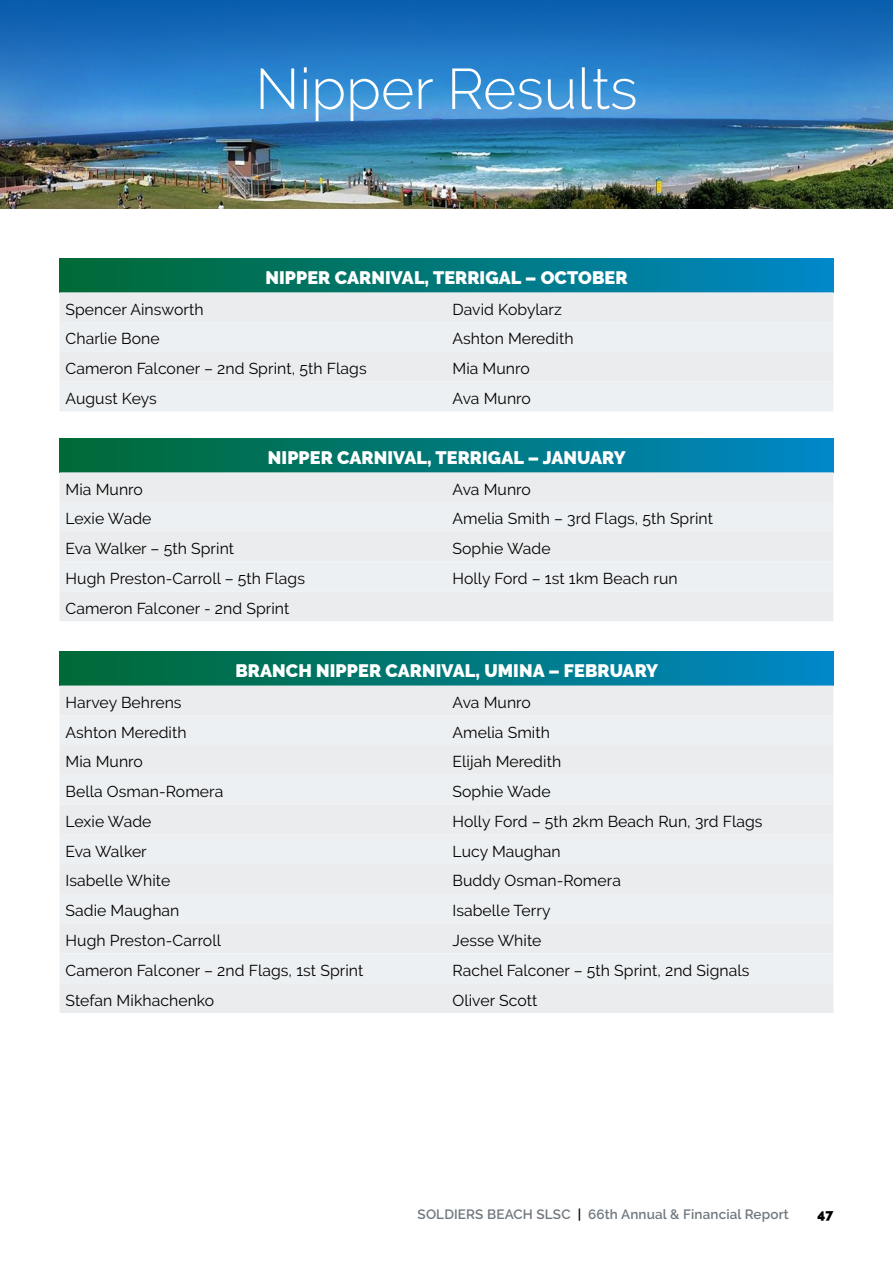
<style>
.page{position:relative;width:893px;height:1263px;background:#fff}
.page>*{position:absolute;margin:0;border:0;box-sizing:border-box;transform-origin:0 0}
.Straphead{font:300 57px "Raleway";color:#fff}
._0-Body_text_-_no_indent{font:900 18px "Raleway";letter-spacing:.005em;color:#fff}
._0-Body_text_-_tables{font:15.75px "Raleway";letter-spacing:.005em;color:#000}
.t1{font:600 13.5px "Raleway";letter-spacing:.01em;color:#70787f}
.t2{font:900 13.5px "Raleway";color:#000}
.s1{color:#000}
</style>
<div class="page">
<img style="left:1px;top:0;width:892px;height:209px">
<hr style="left:0;top:0;width:1px;height:209px;background:#005baa">
<div style="left:60px;top:438px;width:773px;height:34px;background:linear-gradient(to right,#006a32,#0088c6)"></div>
<div style="left:60px;top:472px;width:773px;height:149px;background:#ebeced"></div>
<div style="left:60px;top:502px;width:773px;height:30px;background:#edf0f2"></div>
<div style="left:60px;top:562px;width:773px;height:29px;background:#edf0f2"></div>
<div style="left:60px;top:258px;width:773px;height:34px;background:linear-gradient(to right,#006a32,#0088c6)"></div>
<div style="left:60px;top:292px;width:773px;height:30px;background:#ebeced"></div>
<div style="left:60px;top:322px;width:773px;height:89px;background:#edf0f2"></div>
<div style="left:60px;top:651px;width:773px;height:34px;background:linear-gradient(to right,#006a32,#0088c6)"></div>
<div style="left:60px;top:685px;width:773px;height:328px;background:#ebeced"></div>
<div style="left:60px;top:715px;width:773px;height:268px;background:#edf0f2"></div>
<p class="Straphead" style="left:255px;top:56px;width:384px">Nipper Results</p>
<p class="_0-Body_text_-_no_indent" style="left:265px;top:267px;width:364px">NIPPER CARNIVAL, TERRIGAL – OCTOBER</p>
<p class="_0-Body_text_-_tables" style="left:66px;top:300px;width:140px">Spencer Ainsworth</p>
<p class="_0-Body_text_-_tables" style="left:452px;top:300px;width:111px">David Kobylarz</p>
<p class="_0-Body_text_-_tables" style="left:66px;top:330px;width:96px">Charlie Bone</p>
<p class="_0-Body_text_-_tables" style="left:452px;top:330px;width:123px">Ashton Meredith</p>
<p class="_0-Body_text_-_tables" style="left:66px;top:359px;width:303px">Cameron Falconer – 2nd Sprint, 5th Flags</p>
<p class="_0-Body_text_-_tables" style="left:452px;top:359px;width:79px">Mia Munro</p>
<p class="_0-Body_text_-_tables" style="left:66px;top:389px;width:93px">August Keys</p>
<p class="_0-Body_text_-_tables" style="left:452px;top:389px;width:80px">Ava Munro</p>
<p class="_0-Body_text_-_no_indent" style="left:268px;top:447px;width:359px">NIPPER CARNIVAL, TERRIGAL – JANUARY</p>
<p class="_0-Body_text_-_tables" style="left:66px;top:480px;width:79px">Mia Munro</p>
<p class="_0-Body_text_-_tables" style="left:452px;top:480px;width:80px">Ava Munro</p>
<p class="_0-Body_text_-_tables" style="left:66px;top:510px;width:87px">Lexie Wade</p>
<p class="_0-Body_text_-_tables" style="left:452px;top:510px;width:262px">Amelia Smith – 3rd Flags, 5th Sprint</p>
<p class="_0-Body_text_-_tables" style="left:66px;top:539px;width:170px">Eva Walker – 5th Sprint</p>
<p class="_0-Body_text_-_tables" style="left:452px;top:539px;width:100px">Sophie Wade</p>
<p class="_0-Body_text_-_tables" style="left:66px;top:569px;width:241px">Hugh Preston-Carroll – 5th Flags</p>
<p class="_0-Body_text_-_tables" style="left:452px;top:569px;width:227px">Holly Ford – 1st 1km Beach run</p>
<p class="_0-Body_text_-_tables" style="left:66px;top:599px;width:225px">Cameron Falconer - 2nd Sprint</p>
<p class="_0-Body_text_-_no_indent" style="left:235px;top:660px;width:424px">BRANCH NIPPER CARNIVAL, UMINA – FEBRUARY</p>
<p class="_0-Body_text_-_tables" style="left:66px;top:693px;width:118px">Harvey Behrens</p>
<p class="_0-Body_text_-_tables" style="left:452px;top:693px;width:80px">Ava Munro</p>
<p class="_0-Body_text_-_tables" style="left:66px;top:723px;width:123px">Ashton Meredith</p>
<p class="_0-Body_text_-_tables" style="left:452px;top:723px;width:99px">Amelia Smith</p>
<p class="_0-Body_text_-_tables" style="left:66px;top:753px;width:79px">Mia Munro</p>
<p class="_0-Body_text_-_tables" style="left:452px;top:753px;width:110px">Elijah Meredith</p>
<p class="_0-Body_text_-_tables" style="left:66px;top:782px;width:159px">Bella Osman-Romera</p>
<p class="_0-Body_text_-_tables" style="left:452px;top:782px;width:100px">Sophie Wade</p>
<p class="_0-Body_text_-_tables" style="left:66px;top:812px;width:87px">Lexie Wade</p>
<p class="_0-Body_text_-_tables" style="left:452px;top:812px;width:312px">Holly Ford – 5th 2km Beach Run, 3rd Flags</p>
<p class="_0-Body_text_-_tables" style="left:66px;top:842px;width:83px">Eva Walker</p>
<p class="_0-Body_text_-_tables" style="left:452px;top:842px;width:110px">Lucy Maughan</p>
<p class="_0-Body_text_-_tables" style="left:66px;top:872px;width:106px">Isabelle White</p>
<p class="_0-Body_text_-_tables" style="left:452px;top:872px;width:170px">Buddy Osman-Romera</p>
<p class="_0-Body_text_-_tables" style="left:66px;top:901px;width:115px">Sadie Maughan</p>
<p class="_0-Body_text_-_tables" style="left:452px;top:901px;width:100px">Isabelle Terry</p>
<p class="_0-Body_text_-_tables" style="left:66px;top:931px;width:157px">Hugh Preston-Carroll</p>
<p class="_0-Body_text_-_tables" style="left:452px;top:931px;width:90px">Jesse White</p>
<p class="_0-Body_text_-_tables" style="left:66px;top:961px;width:299px">Cameron Falconer – 2nd Flags, 1st Sprint</p>
<p class="_0-Body_text_-_tables" style="left:452px;top:961px;width:299px">Rachel Falconer – 5th Sprint, 2nd Signals</p>
<p class="_0-Body_text_-_tables" style="left:66px;top:991px;width:150px">Stefan Mikhachenko</p>
<p class="_0-Body_text_-_tables" style="left:452px;top:991px;width:86px">Oliver Scott</p>
<p class="t1" style="left:418px;top:1207px;width:373px">SOLDIERS BEACH SLSC <span class="s1">|</span> 66th Annual &amp; Financial Report</p>
<p class="t2" style="left:817px;top:1207px;width:17px">47</p>
</div>
